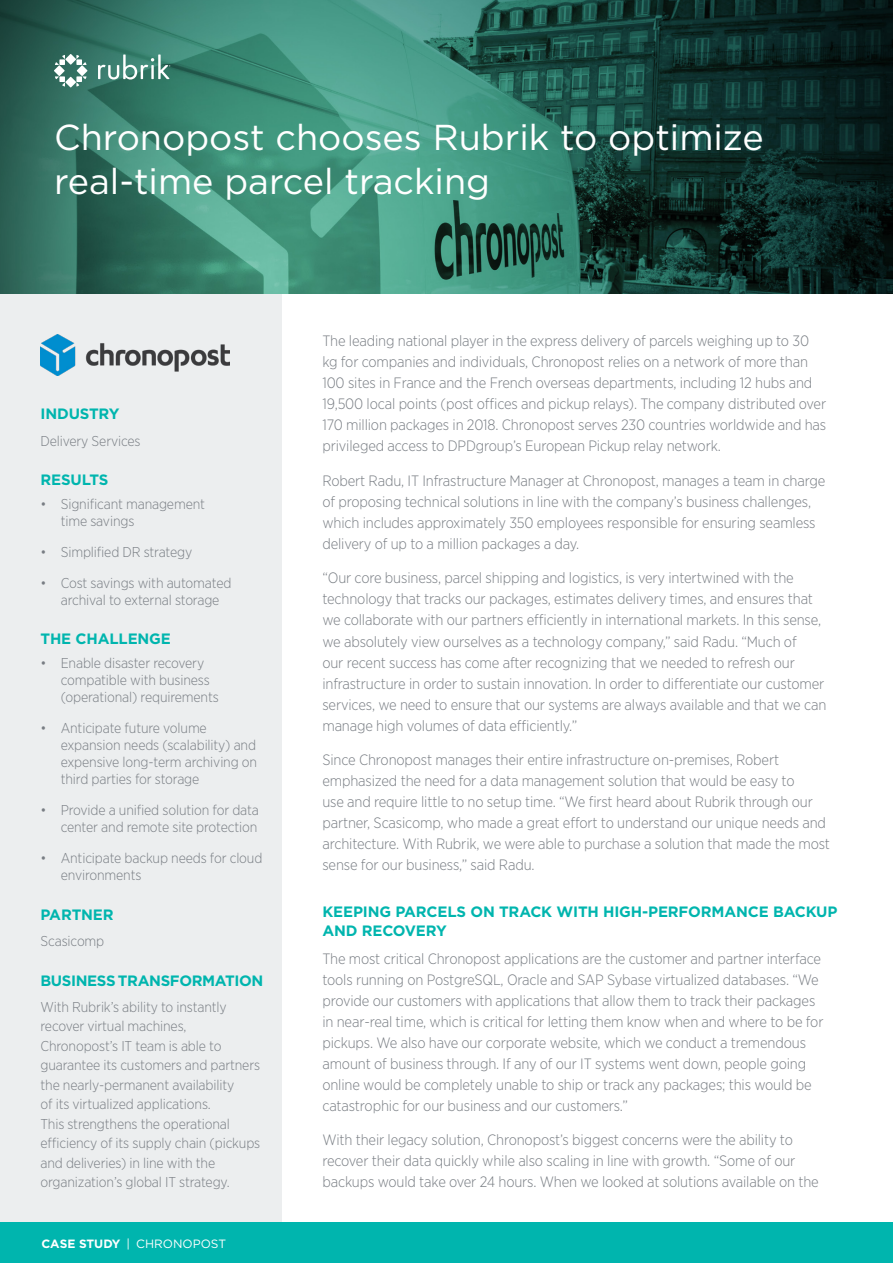
<style>
.page{position:relative;width:893px;height:1263px;background:#fff}
.page>*{position:absolute;margin:0;border:0;box-sizing:border-box;transform-origin:0 0}
.CASE_title{font:36px/43.2px "Gotham";color:#fff}
.CASE_body_copy{font:300 15px/21px "Gotham Narrow";letter-spacing:-.01em;color:#787d83}
.CASE_body_headline{font:700 15px/19.5px "Gotham";letter-spacing:-.01em;color:#00b5ae}
.CASE_sidebar_headlin{font:700 15px "Gotham";letter-spacing:-.025em;color:#00b5ae}
.CASE_sidebar_copy{font:300 14.25px/17.1px "Gotham Narrow";letter-spacing:-.01em;color:#787d83}
.t1{font:12px "Gotham";color:#fff}
.s1{font-weight:700}
</style>
<div class="page">
<div style="left:0;top:294px;width:282px;height:935px;background:#eceeef"></div>
<div style="left:0;top:1222px;width:893px;height:41px;background:#00b5ae"></div>
<img style="left:0;top:0;width:893px;height:294px">
<img style="left:40px;top:334px;width:190px;height:41px">
<svg style="left:65px;top:54px;width:11px;height:11px"></svg>
<svg style="left:65px;top:77px;width:11px;height:10px"></svg>
<svg style="left:77px;top:65px;width:10px;height:11px"></svg>
<svg style="left:55px;top:55px;width:10px;height:10px"></svg>
<svg style="left:76px;top:76px;width:11px;height:11px"></svg>
<svg style="left:55px;top:76px;width:10px;height:11px"></svg>
<svg style="left:76px;top:55px;width:11px;height:10px"></svg>
<svg style="left:54px;top:65px;width:11px;height:11px"></svg>
<svg style="left:98px;top:54px;width:72px;height:26px;background:#679d90"></svg>
<p class="CASE_title" style="left:54px;top:115px;width:711px">Chronopost chooses Rubrik to optimize real-time parcel tracking</p>
<p class="CASE_sidebar_headlin" style="left:40px;top:404px;width:81px">INDUSTRY</p>
<p class="CASE_sidebar_copy" style="left:40px;top:432px;width:102px">Delivery Services</p>
<p class="CASE_sidebar_headlin" style="left:40px;top:470px;width:69px">RESULTS</p>
<p class="CASE_sidebar_copy" style="left:61px;top:495px;width:146px;text-indent:-20px">• Significant management time savings</p>
<p class="CASE_sidebar_copy" style="left:40px;top:543px;width:153px">• Simplified DR strategy</p>
<p class="CASE_sidebar_copy" style="left:40px;top:574px;width:192px;text-align:center">• Cost savings with automated archival to external storage</p>
<p class="CASE_sidebar_headlin" style="left:40px;top:629px;width:132px">THE CHALLENGE</p>
<p class="CASE_sidebar_copy" style="left:61px;top:654px;width:160px;text-indent:-20px">• Enable disaster recovery compatible with business (operational) requirements</p>
<p class="CASE_sidebar_copy" style="left:61px;top:719px;width:198px;text-indent:-20px">• Anticipate future volume expansion needs (scalability) and expensive long-term archiving on third parties for storage</p>
<p class="CASE_sidebar_copy" style="left:40px;top:801px;width:220px;text-align:right">• Provide a unified solution for data center and remote site protection</p>
<p class="CASE_sidebar_copy" style="left:61px;top:849px;width:203px;text-indent:-20px">• Anticipate backup needs for cloud environments</p>
<p class="CASE_sidebar_headlin" style="left:40px;top:904px;width:75px">PARTNER</p>
<p class="CASE_sidebar_copy" style="left:40px;top:932px;width:65px">Scasicomp</p>
<p class="CASE_sidebar_headlin" style="left:40px;top:970px;width:224px">BUSINESS TRANSFORMATION</p>
<p class="CASE_sidebar_copy" style="left:40px;top:997px;width:221px;line-height:19.5px">With Rubrik’s ability to instantly recover virtual machines, Chronopost’s IT team is able to guarantee its customers and partners the nearly-permanent availability<br>of its virtualized applications.<br>This strengthens the operational efficiency of its supply chain (pickups and deliveries) in line with the organization’s global IT strategy.</p>
<p class="t1" style="left:41px;top:1235px;width:186px"><span class="s1">CASE STUDY</span> | CHRONOPOST</p>
<p class="CASE_body_copy" style="left:322px;top:330px;width:505px">The leading national player in the express delivery of parcels weighing up to 30 kg for companies and individuals, Chronopost relies on a network of more than 100 sites in France and the French overseas departments, including 12 hubs and 19,500 local points (post offices and pickup relays). The company distributed over 170 million packages in 2018. Chronopost serves 230 countries worldwide and has privileged access to DPDgroup’s European Pickup relay network.</p>
<p class="CASE_body_copy" style="left:322px;top:470px;width:504px">Robert Radu, IT Infrastructure Manager at Chronopost, manages a team in charge of proposing technical solutions in line with the company’s business challenges, which includes approximately 350 employees responsible for ensuring seamless delivery of up to a million packages a day.</p>
<p class="CASE_body_copy" style="left:322px;top:567px;width:505px">“Our core business, parcel shipping and logistics, is very intertwined with the technology that tracks our packages, estimates delivery times, and ensures that we collaborate with our partners efficiently in international markets. In this sense, we absolutely view ourselves as a technology company,” said Radu. “Much of<br>our recent success has come after recognizing that we needed to refresh our infrastructure in order to sustain innovation. In order to differentiate our customer services, we need to ensure that our systems are always available and that we can manage high volumes of data efficiently.”</p>
<p class="CASE_body_copy" style="left:322px;top:749px;width:509px">Since Chronopost manages their entire infrastructure on-premises, Robert emphasized the need for a data management solution that would be easy to<br>use and require little to no setup time. “We first heard about Rubrik through our partner, Scasicomp, who made a great effort to understand our unique needs and architecture. With Rubrik, we were able to purchase a solution that made the most sense for our business,” said Radu.</p>
<p class="CASE_body_headline" style="left:322px;top:901px;width:517px">KEEPING PARCELS ON TRACK WITH HIGH-PERFORMANCE BACKUP<br>AND RECOVERY</p>
<p class="CASE_body_copy" style="left:322px;top:948px;width:503px">The most critical Chronopost applications are the customer and partner interface tools running on PostgreSQL, Oracle and SAP Sybase virtualized databases. “We provide our customers with applications that allow them to track their packages in near-real time, which is critical for letting them know when and where to be for pickups. We also have our corporate website, which we conduct a tremendous amount of business through. If any of our IT systems went down, people going online would be completely unable to ship or track any packages; this would be catastrophic for our business and our customers.”</p>
<p class="CASE_body_copy" style="left:322px;top:1129px;width:498px">With their legacy solution, Chronopost’s biggest concerns were the ability to recover their data quickly while also scaling in line with growth. “Some of our backups would take over 24 hours. When we looked at solutions available on the</p>
</div>
